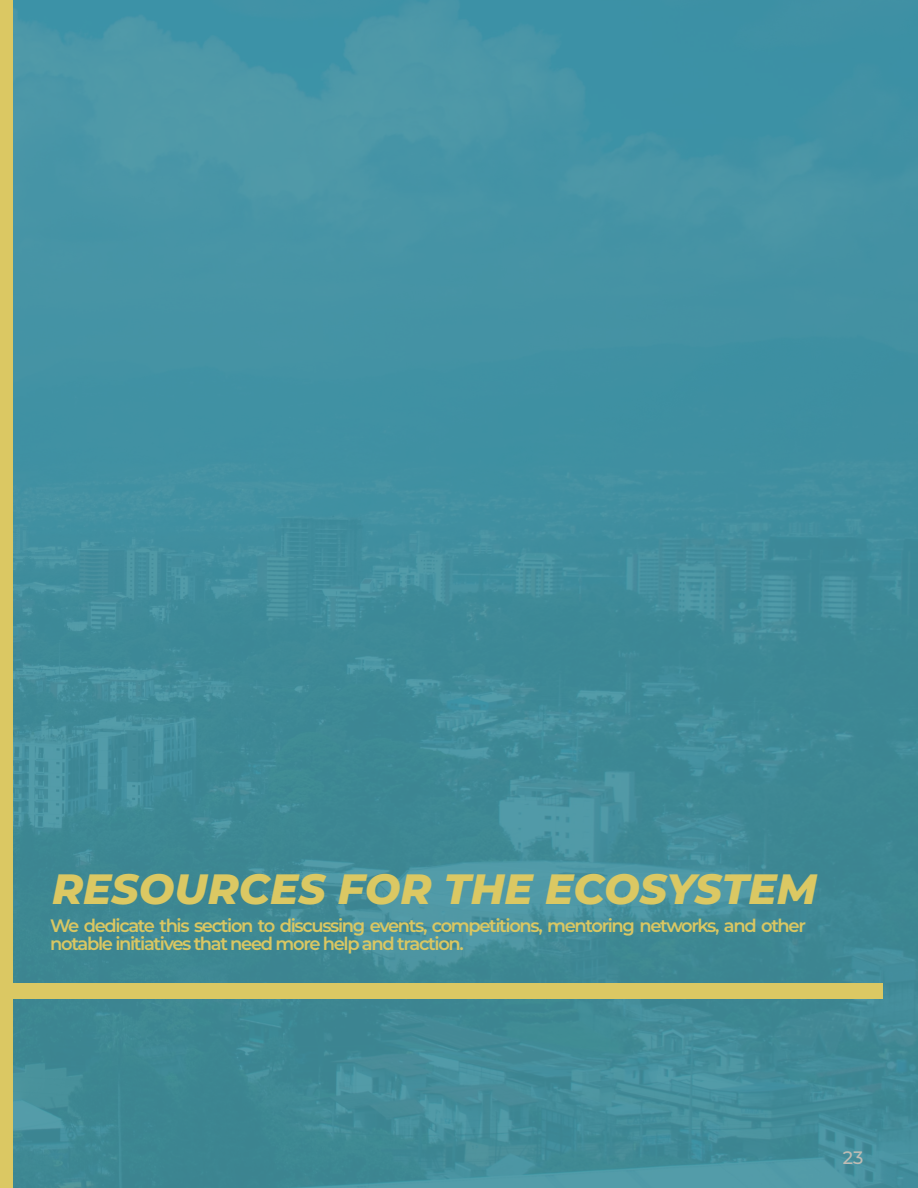
<style>
.page{position:relative;width:918px;height:1188px;background:#fff}
.page>*{position:absolute;margin:0;border:0;box-sizing:border-box;transform-origin:0 0}
.t1{font:italic 800 42.3px "Montserrat";color:#dbc863}
.t2{font:600 18px/18px "Montserrat";letter-spacing:-.075em;color:#dac762}
.t3{font:500 18px "Montserrat";color:#c0bcb4}
</style>
<div class="page">
<div style="left:0;top:0;width:918px;height:1188px;background:linear-gradient(to right,#448f9e,#418e9d)"></div>
<div style="left:0;top:984px;width:882px;height:15px;background:#dbc863"></div>
<div style="left:0;top:0;width:13px;height:1188px;background:#dbc863"></div>
<h1 class="t1" style="left:52px;top:858px;width:766px">RESOURCES FOR THE ECOSYSTEM</h1>
<p class="t2" style="left:50px;top:916px;width:757px">We dedicate this section to discussing events, competitions, mentoring networks, and other notable initiatives that need more help and traction.</p>
<p class="t3" style="left:843px;top:1145px;width:22px">23</p>
</div>
